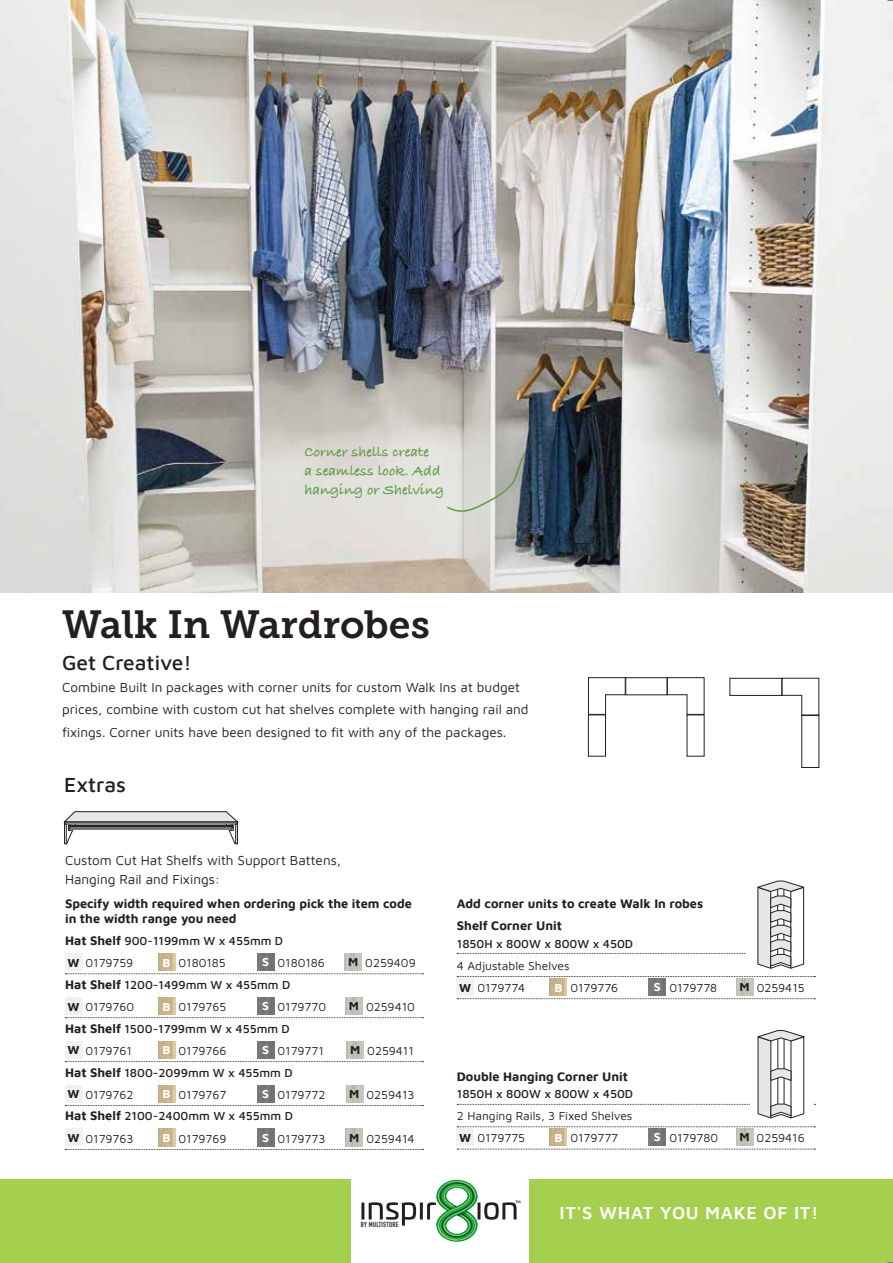
<style>
.page{position:relative;width:893px;height:1263px;background:#fff}
.page>*{position:absolute;margin:0;border:0;box-sizing:border-box;transform-origin:0 0}
.t1{font:39px "Museo Slab 700";color:#231f20}
.t2{font:500 21px "Maven Pro";color:#231f20}
.t3{font:600 18px "Maven Pro";letter-spacing:.04em;color:#fff}
.t4{font:700 15px/19.2px "Bradley Hand ITCTT";color:#619b42}
.t5{font:13.5px/22.2px "Maven Pro";color:#231f20}
.t6{font:700 12.75px/15.3px "Maven Pro";color:#231f20}
.t7{font:12px/22.2px "Maven Pro";color:#231f20}
.t8{font:500 12px/22.2px "Maven Pro";color:#231f20}
.t9{font:700 7.2px "DIN Condensed";letter-spacing:.04em;color:#231f20}
.s1{font-weight:700;font-size:12.75px}
.s2{font-weight:700}
.s3{font-weight:400}
.s4{font-weight:700;color:#fff}
</style>
<div class="page">
<svg style="left:65px;top:973px;width:358px;height:1px"></svg>
<svg style="left:65px;top:1017px;width:358px;height:1px"></svg>
<svg style="left:65px;top:1061px;width:358px;height:1px"></svg>
<svg style="left:65px;top:1105px;width:358px;height:1px"></svg>
<svg style="left:65px;top:1149px;width:358px;height:1px"></svg>
<div style="left:65px;top:953px;width:17px;height:17px;background:#f1f1f2"></div>
<img style="left:158px;top:953px;width:17px;height:17px">
<img style="left:257px;top:953px;width:17px;height:17px">
<img style="left:345px;top:953px;width:17px;height:17px">
<div style="left:65px;top:997px;width:17px;height:17px;background:#f1f1f2"></div>
<img style="left:158px;top:997px;width:17px;height:17px">
<img style="left:257px;top:997px;width:17px;height:17px">
<img style="left:346px;top:997px;width:17px;height:17px">
<div style="left:65px;top:1041px;width:17px;height:17px;background:#f1f1f2"></div>
<img style="left:158px;top:1041px;width:17px;height:17px">
<img style="left:257px;top:1041px;width:17px;height:17px">
<img style="left:347px;top:1041px;width:17px;height:17px">
<div style="left:65px;top:1085px;width:17px;height:17px;background:#f1f1f2"></div>
<img style="left:158px;top:1085px;width:17px;height:17px">
<img style="left:257px;top:1085px;width:17px;height:17px">
<img style="left:346px;top:1085px;width:17px;height:17px">
<div style="left:65px;top:1129px;width:17px;height:17px;background:#f1f1f2"></div>
<img style="left:158px;top:1129px;width:17px;height:17px">
<img style="left:257px;top:1129px;width:17px;height:17px">
<img style="left:346px;top:1129px;width:17px;height:17px">
<svg style="left:457px;top:976px;width:358px;height:1px"></svg>
<svg style="left:457px;top:998px;width:358px;height:1px"></svg>
<svg style="left:457px;top:1126px;width:358px;height:1px"></svg>
<svg style="left:457px;top:1149px;width:358px;height:1px"></svg>
<div style="left:457px;top:978px;width:17px;height:17px;background:#f1f1f2"></div>
<img style="left:550px;top:978px;width:17px;height:17px">
<img style="left:649px;top:978px;width:17px;height:17px">
<img style="left:736px;top:978px;width:17px;height:17px">
<div style="left:457px;top:1128px;width:17px;height:17px;background:#f1f1f2"></div>
<img style="left:550px;top:1128px;width:17px;height:17px">
<img style="left:649px;top:1128px;width:17px;height:17px">
<img style="left:736px;top:1128px;width:17px;height:17px">
<svg style="left:63px;top:811px;width:176px;height:34px"></svg>
<div style="left:64px;top:822px;width:174px;height:2px;border:1px solid #231f20"></div>
<div style="left:64px;top:823px;width:3px;height:21px;border:1px solid #231f20"></div>
<div style="left:235px;top:823px;width:3px;height:21px;border:1px solid #231f20"></div>
<div style="left:69px;top:826px;width:163px;height:3px;border:1px solid #231f20"></div>
<img style="left:0;top:0;width:893px;height:593px">
<div style="left:625px;top:677px;width:42px;height:18px;border:1px solid #231f20"></div>
<div style="left:588px;top:714px;width:18px;height:43px;border:1px solid #231f20"></div>
<svg style="left:666px;top:677px;width:39px;height:38px"></svg>
<div style="left:729px;top:678px;width:53px;height:18px;border:1px solid #231f20"></div>
<svg style="left:781px;top:677px;width:39px;height:39px"></svg>
<svg style="left:588px;top:677px;width:38px;height:38px"></svg>
<svg style="left:445px;top:451px;width:80px;height:65px"></svg>
<div style="left:0;top:1179px;width:893px;height:84px;background:#a5cf4f"></div>
<div style="left:351px;top:1179px;width:178px;height:84px;background:#fff"></div>
<hr style="left:361px;top:1202px;width:3px;height:17px;background:#231f20">
<svg style="left:369px;top:1202px;width:47px;height:24px"></svg>
<hr style="left:420px;top:1202px;width:3px;height:17px;background:#231f20">
<svg style="left:427px;top:1180px;width:50px;height:62px"></svg>
<hr style="left:477px;top:1202px;width:3px;height:17px;background:#231f20">
<svg style="left:484px;top:1200px;width:36px;height:20px"></svg>
<svg style="left:457px;top:1030px;width:358px;height:89px"></svg>
<svg style="left:457px;top:880px;width:348px;height:89px"></svg>
<p class="t4" style="left:304px;top:441px;width:141px">Corner shells create<br>a seamless look. Add hanging or Shelving</p>
<h1 class="t1" style="left:62px;top:603px;width:369px">Walk In Wardrobes</h1>
<h2 class="t2" style="left:62px;top:648px;width:131px">Get Creative!</h2>
<p class="t5" style="left:62px;top:676px;width:468px">Combine Built In packages with corner units for custom Walk Ins at budget prices, combine with custom cut hat shelves complete with hanging rail and fixings. Corner units have been designed to fit with any of the packages.</p>
<h2 class="t2" style="left:64px;top:770px;width:64px">Extras</h2>
<p class="t5" style="left:65px;top:850px;width:278px;line-height:19.2px">Custom Cut Hat Shelfs with Support Battens,<br>Hanging Rail and Fixings:</p>
<p class="t6" style="left:65px;top:895px;width:348px">Specify width required when ordering pick the item code in the width range you need</p>
<p class="t8" style="left:65px;top:929px;width:220px"><span class="s1">Hat Shelf</span> 900-1199mm W x 455mm D<br><span class="s2">W</span> <span class="s3">0179759</span></p>
<p class="t7" style="left:163px;top:951px;width:65px"><span class="s4">B</span> 0180185</p>
<p class="t7" style="left:262px;top:951px;width:64px"><span class="s4">S</span> 0180186</p>
<p class="t7" style="left:348px;top:951px;width:69px"><span class="s2">M</span> 0259409</p>
<p class="t8" style="left:65px;top:973px;width:227px"><span class="s1">Hat Shelf</span> 1200-1499mm W x 455mm D<br><span class="s2">W</span> <span class="s3">0179760</span></p>
<p class="t7" style="left:163px;top:995px;width:65px"><span class="s4">B</span> 0179765</p>
<p class="t7" style="left:262px;top:995px;width:66px"><span class="s4">S</span> 0179770</p>
<p class="t7" style="left:349px;top:995px;width:68px"><span class="s2">M</span> 0259410</p>
<p class="t8" style="left:65px;top:1017px;width:226px"><span class="s1">Hat Shelf</span> 1500-1799mm W x 455mm D<br><span class="s2">W</span> <span class="s3">0179761</span></p>
<p class="t7" style="left:163px;top:1039px;width:65px"><span class="s4">B</span> 0179766</p>
<p class="t7" style="left:262px;top:1039px;width:63px"><span class="s4">S</span> 0179771</p>
<p class="t7" style="left:350px;top:1039px;width:65px"><span class="s2">M</span> 0259411</p>
<p class="t8" style="left:65px;top:1060px;width:229px"><span class="s1">Hat Shelf</span> 1800-2099mm W x 455mm D<br><span class="s2">W</span> <span class="s3">0179762</span></p>
<p class="t7" style="left:163px;top:1083px;width:65px"><span class="s4">B</span> 0179767</p>
<p class="t7" style="left:262px;top:1083px;width:65px"><span class="s4">S</span> 0179772</p>
<p class="t7" style="left:349px;top:1083px;width:67px"><span class="s2">M</span> 0259413</p>
<p class="t8" style="left:65px;top:1104px;width:229px"><span class="s1">Hat Shelf</span> 2100-2400mm W x 455mm D<br><span class="s2">W</span> <span class="s3">0179763</span></p>
<p class="t7" style="left:163px;top:1127px;width:66px"><span class="s4">B</span> 0179769</p>
<p class="t7" style="left:262px;top:1127px;width:65px"><span class="s4">S</span> 0179773</p>
<p class="t7" style="left:349px;top:1127px;width:67px"><span class="s2">M</span> 0259414</p>
<p class="t9" style="left:361px;top:1219px;width:39px">BY MULTISTORE</p>
<p class="t6" style="left:457px;top:892px;width:248px;line-height:21.6px">Add corner units to create Walk In robes<br>Shelf Corner Unit</p>
<p class="t8" style="left:457px;top:931px;width:178px">1850H x 800W x 800W x 450D</p>
<p class="t7" style="left:457px;top:954px;width:114px">4 Adjustable Shelves<br><span class="s2">W</span> 0179774</p>
<p class="t7" style="left:554px;top:976px;width:65px"><span class="s4">B</span> 0179776</p>
<p class="t7" style="left:654px;top:976px;width:65px"><span class="s4">S</span> 0179778</p>
<p class="t7" style="left:739px;top:976px;width:67px"><span class="s2">M</span> 0259415</p>
<p class="t6" style="left:457px;top:1068px;width:173px">Double Hanging Corner Unit</p>
<p class="t8" style="left:457px;top:1082px;width:178px">1850H x 800W x 800W x 450D</p>
<p class="t7" style="left:457px;top:1104px;width:177px">2 Hanging Rails, 3 Fixed Shelves<br><span class="s2">W</span> 0179775</p>
<p class="t7" style="left:554px;top:1126px;width:65px"><span class="s4">B</span> 0179777</p>
<p class="t7" style="left:654px;top:1126px;width:66px"><span class="s4">S</span> 0179780</p>
<p class="t7" style="left:739px;top:1126px;width:67px"><span class="s2">M</span> 0259416</p>
<h3 class="t3" style="left:560px;top:1201px;width:260px">IT'S WHAT YOU MAKE OF IT!</h3>
</div>
